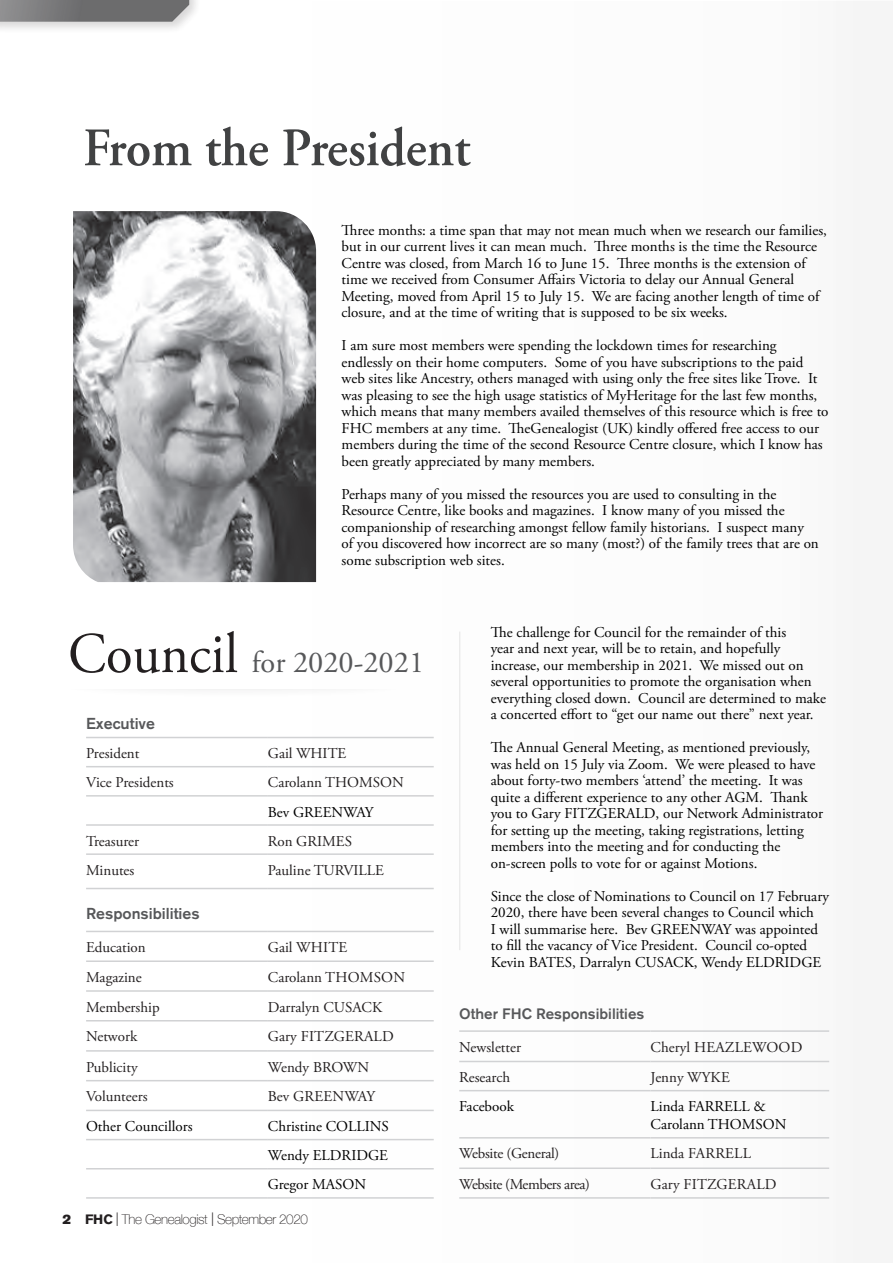
<style>
.page{position:relative;width:893px;height:1263px;background:#fff}
.page>*{position:absolute;margin:0;border:0;box-sizing:border-box;transform-origin:0 0}
.Story_title{font:600 54px "Adobe Garamond Pro";color:#414243;scale:.95 1}
.Story_title-2{font:30.3px "Adobe Garamond Pro";color:#57585a}
.Grey_Berthold_text{font:500 15.75px "Akzidenz Grotesk BE";color:#57585a}
.body_text{font:15px/16.5px "Adobe Garamond Pro";color:#000}
.body_text-2{font:15px "Adobe Garamond Pro";color:#231f20}
.t1{font:500 15px "Akzidenz Grotesk BE";color:#57585a}
.body_text-3{font:15px "Adobe Garamond Pro";letter-spacing:-.03em;color:#231f20}
.body_text-4{font:15px "Adobe Garamond Pro";letter-spacing:-.02em;color:#231f20}
.t2{font:100 13.5px "Helvetica Neue";letter-spacing:-.03em;color:#231f20}
.t3{font:13.5px "Akzidenz Grotesk BE Super";color:#231f20}
.s1{font-size:57.3px;color:#231f20}
.s2{font-family:"Akzidenz Grotesk BE";font-weight:700}
.s3{font-weight:300}
</style>
<div class="page">
<div style="left:756px;top:0;width:137px;height:1263px;background:#f8f8f8"></div>
<hr style="left:86px;top:737px;width:182px;height:1px;background:#d1d2d4">
<hr style="left:268px;top:737px;width:166px;height:1px;background:#d1d2d4">
<hr style="left:86px;top:766px;width:182px;height:1px;background:#d1d2d4">
<hr style="left:268px;top:766px;width:166px;height:1px;background:#d1d2d4">
<hr style="left:86px;top:795px;width:182px;height:1px;background:#d1d2d4">
<hr style="left:268px;top:795px;width:166px;height:1px;background:#d1d2d4">
<hr style="left:86px;top:824px;width:182px;height:2px;background:#d1d2d4">
<hr style="left:268px;top:824px;width:166px;height:2px;background:#d1d2d4">
<hr style="left:86px;top:853px;width:182px;height:2px;background:#d1d2d4">
<hr style="left:268px;top:853px;width:166px;height:2px;background:#d1d2d4">
<hr style="left:86px;top:888px;width:182px;height:1px;background:#d1d2d4">
<hr style="left:268px;top:888px;width:166px;height:1px;background:#d1d2d4">
<hr style="left:86px;top:931px;width:182px;height:1px;background:#d1d2d4">
<hr style="left:268px;top:931px;width:166px;height:1px;background:#d1d2d4">
<hr style="left:86px;top:960px;width:182px;height:2px;background:#d1d2d4">
<hr style="left:268px;top:960px;width:166px;height:2px;background:#d1d2d4">
<hr style="left:86px;top:990px;width:182px;height:2px;background:#d1d2d4">
<hr style="left:268px;top:990px;width:166px;height:2px;background:#d1d2d4">
<hr style="left:86px;top:1020px;width:182px;height:1px;background:#d1d2d4">
<hr style="left:268px;top:1020px;width:166px;height:1px;background:#d1d2d4">
<hr style="left:86px;top:1050px;width:182px;height:2px;background:#d1d2d4">
<hr style="left:268px;top:1050px;width:166px;height:2px;background:#d1d2d4">
<hr style="left:86px;top:1080px;width:182px;height:1px;background:#d1d2d4">
<hr style="left:268px;top:1080px;width:166px;height:1px;background:#d1d2d4">
<hr style="left:86px;top:1110px;width:182px;height:1px;background:#d1d2d4">
<hr style="left:268px;top:1110px;width:166px;height:1px;background:#d1d2d4">
<hr style="left:86px;top:1139px;width:182px;height:1px;background:#d1d2d4">
<hr style="left:268px;top:1139px;width:166px;height:1px;background:#d1d2d4">
<hr style="left:86px;top:1168px;width:182px;height:1px;background:#d1d2d4">
<hr style="left:268px;top:1168px;width:166px;height:1px;background:#d1d2d4">
<hr style="left:86px;top:1197px;width:182px;height:2px;background:#d1d2d4">
<hr style="left:268px;top:1197px;width:166px;height:2px;background:#d1d2d4">
<div style="left:0;top:0;width:202px;height:34px;background:#231f20;opacity:.21"></div>
<svg style="left:0;top:0;width:189px;height:22px;background:#79797a"></svg>
<img style="left:73px;top:211px;width:243px;height:371px">
<hr style="left:459px;top:1030px;width:192px;height:2px;background:#d1d2d4">
<hr style="left:651px;top:1030px;width:178px;height:2px;background:#d1d2d4">
<hr style="left:459px;top:1061px;width:192px;height:1px;background:#d1d2d4">
<hr style="left:651px;top:1061px;width:178px;height:1px;background:#d1d2d4">
<hr style="left:459px;top:1090px;width:192px;height:1px;background:#d1d2d4">
<hr style="left:651px;top:1090px;width:178px;height:1px;background:#d1d2d4">
<hr style="left:459px;top:1137px;width:192px;height:1px;background:#d1d2d4">
<hr style="left:651px;top:1137px;width:178px;height:1px;background:#d1d2d4">
<hr style="left:459px;top:1167px;width:192px;height:2px;background:#d1d2d4">
<hr style="left:651px;top:1167px;width:178px;height:2px;background:#d1d2d4">
<hr style="left:459px;top:1197px;width:192px;height:2px;background:#d1d2d4">
<hr style="left:651px;top:1197px;width:178px;height:2px;background:#d1d2d4">
<hr style="left:459px;top:632px;width:1px;height:318px;background:#636366">
<p class="Story_title" style="left:83px;top:117px;width:409px">From the President</p>
<p class="body_text" style="left:342px;top:222px;width:487px">Three months: a time span that may not mean much when we research our families, but in our current lives it can mean much. Three months is the time the Resource Centre was closed, from March 16 to June 15. Three months is the extension of time we received from Consumer Affairs Victoria to delay our Annual General Meeting, moved from April 15 to July 15. We are facing another length of time of closure, and at the time of writing that is supposed to be six weeks.</p>
<p class="body_text" style="left:342px;top:338px;width:488px">I am sure most members were spending the lockdown times for researching endlessly on their home computers. Some of you have subscriptions to the paid web sites like Ancestry, others managed with using only the free sites like Trove. It was pleasing to see the high usage statistics of MyHeritage for the last few months, which means that many members availed themselves of this resource which is free to FHC members at any time. TheGenealogist (UK) kindly offered free access to our members during the time of the second Resource Centre closure, which I know has been greatly appreciated by many members.</p>
<p class="body_text" style="left:342px;top:486px;width:479px">Perhaps many of you missed the resources you are used to consulting in the Resource Centre, like books and magazines. I know many of you missed the companionship of researching amongst fellow family historians. I suspect many of you discovered how incorrect are so many (most?) of the family trees that are on some subscription web sites.</p>
<p class="Story_title-2" style="left:68px;top:644px;width:358px"><span class="s1">Council</span> for 2020-2021</p>
<p class="Grey_Berthold_text" style="left:86px;top:714px;width:70px">Executive</p>
<p class="body_text-2" style="left:86px;top:744px;width:55px">President</p>
<p class="body_text-2" style="left:268px;top:744px;width:80px">Gail WHITE</p>
<p class="body_text-2" style="left:86px;top:773px;width:89px">Vice Presidents</p>
<p class="body_text-2" style="left:268px;top:773px;width:137px">Carolann THOMSON</p>
<p class="body_text" style="left:268px;top:804px;width:107px">Bev GREENWAY</p>
<p class="body_text-2" style="left:86px;top:832px;width:55px">Treasurer</p>
<p class="body_text-2" style="left:268px;top:832px;width:86px">Ron GRIMES</p>
<p class="body_text-2" style="left:86px;top:861px;width:50px">Minutes</p>
<p class="body_text-2" style="left:268px;top:861px;width:118px">Pauline TURVILLE</p>
<p class="Grey_Berthold_text" style="left:86px;top:904px;width:115px">Responsibilities</p>
<p class="body_text-2" style="left:86px;top:938px;width:61px">Education</p>
<p class="body_text-2" style="left:268px;top:938px;width:81px">Gail WHITE</p>
<p class="body_text-2" style="left:86px;top:968px;width:57px">Magazine</p>
<p class="body_text-2" style="left:268px;top:968px;width:139px">Carolann THOMSON</p>
<p class="body_text-2" style="left:86px;top:998px;width:75px">Membership</p>
<p class="body_text-2" style="left:268px;top:998px;width:116px">Darralyn CUSACK</p>
<p class="body_text-2" style="left:86px;top:1028px;width:53px">Network</p>
<p class="body_text-2" style="left:268px;top:1028px;width:127px">Gary FITZGERALD</p>
<p class="body_text-2" style="left:86px;top:1058px;width:53px">Publicity</p>
<p class="body_text-2" style="left:268px;top:1058px;width:103px">Wendy BROWN</p>
<p class="body_text-2" style="left:86px;top:1087px;width:63px">Volunteers</p>
<p class="body_text-2" style="left:268px;top:1087px;width:109px">Bev GREENWAY</p>
<p class="body_text" style="left:86px;top:1118px;width:108px">Other Councillors</p>
<p class="body_text" style="left:268px;top:1118px;width:122px">Christine COLLINS</p>
<p class="body_text" style="left:268px;top:1148px;width:122px">Wendy ELDRIDGE</p>
<p class="body_text" style="left:268px;top:1177px;width:100px">Gregor MASON</p>
<p class="t3" style="left:63px;top:1211px;width:10px">2</p>
<p class="t2" style="left:85px;top:1209px;width:224px"><span class="s2">FHC</span> <span class="s3">|</span> The Genealogist <span class="s3">|</span> September 2020</p>
<p class="body_text" style="left:491px;top:624px;width:337px">The challenge for Council for the remainder of this<br>year and next year, will be to retain, and hopefully increase, our membership in 2021. We missed out on several opportunities to promote the organisation when everything closed down. Council are determined to make a concerted effort to “get our name out there” next year.</p>
<p class="body_text" style="left:491px;top:740px;width:334px">The Annual General Meeting, as mentioned previously, was held on 15 July via Zoom. We were pleased to have about forty-two members ‘attend’ the meeting. It was quite a different experience to any other AGM. Thank you to Gary FITZGERALD, our Network Administrator for setting up the meeting, taking registrations, letting members into the meeting and for conducting the on-screen polls to vote for or against Motions.</p>
<p class="body_text" style="left:491px;top:888px;width:340px">Since the close of Nominations to Council on 17 February 2020, there have been several changes to Council which<br>I will summarise here. Bev GREENWAY was appointed to fill the vacancy of Vice President. Council co-opted Kevin BATES, Darralyn CUSACK, Wendy ELDRIDGE</p>
<p class="t1" style="left:459px;top:1005px;width:186px">Other FHC Responsibilities</p>
<p class="body_text-2" style="left:459px;top:1038px;width:63px">Newsletter</p>
<p class="body_text-2" style="left:651px;top:1038px;width:153px">Cheryl HEAZLEWOOD</p>
<p class="body_text-2" style="left:459px;top:1068px;width:52px">Research</p>
<p class="body_text-2" style="left:651px;top:1068px;width:81px">Jenny WYKE</p>
<p class="body_text" style="left:459px;top:1099px;width:56px">Facebook</p>
<p class="body_text" style="left:651px;top:1098px;width:137px;line-height:18px">Linda FARRELL &amp;<br>Carolann THOMSON</p>
<p class="body_text-4" style="left:459px;top:1145px;width:102px">Website (General)</p>
<p class="body_text-2" style="left:651px;top:1145px;width:102px">Linda FARRELL</p>
<p class="body_text-3" style="left:459px;top:1175px;width:132px">Website (Members area)</p>
<p class="body_text-2" style="left:651px;top:1175px;width:127px">Gary FITZGERALD</p>
</div>
